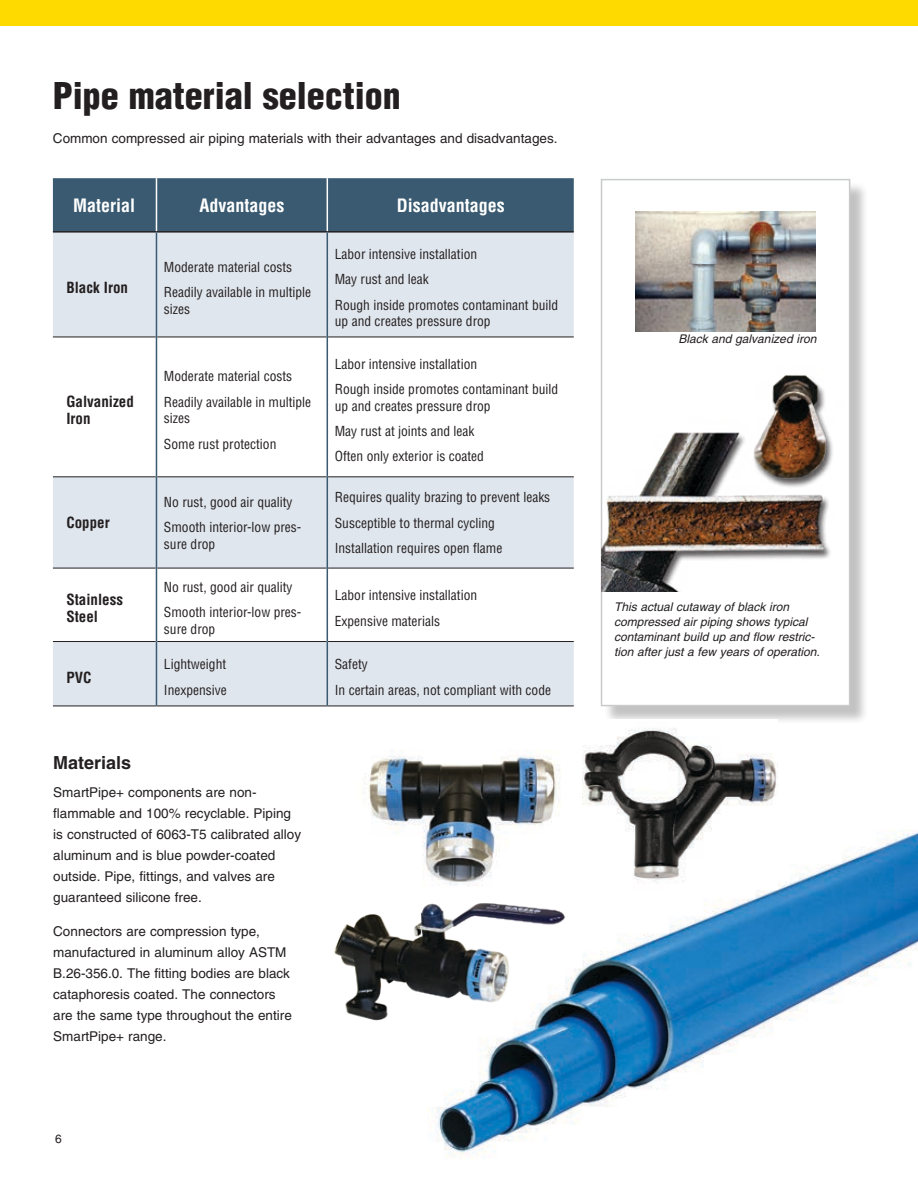
<style>
.page{position:relative;width:918px;height:1188px;background:#fff}
.page>*{position:absolute;margin:0;border:0;box-sizing:border-box;transform-origin:0 0}
.t1{font:900 condensed 36px "Helvetica";color:#231f20}
.t2{font:700 condensed 18px "Helvetica";color:#fff}
.t3{font:700 18px "Helvetica";color:#231f20}
.t4{font:700 condensed 15px/16.5px "Helvetica";color:#231f20}
.t5{font:condensed 13.5px/25.3px "Helvetica";color:#231f20}
.t6{font:13.5px/21px "Helvetica";color:#231f20}
.t7{font:italic 12px/15px "Helvetica";color:#231f20}
.t8{font:12px "Helvetica";color:#231f20}
</style>
<div class="page">
<div style="left:0;top:0;width:918px;height:26px;background:#ffda00"></div>
<img style="left:428px;top:830px;width:490px;height:326px">
<div style="left:53px;top:178px;width:521px;height:53px;background:#395a70"></div>
<div style="left:53px;top:233px;width:521px;height:473px;background:#e0e6ed"></div>
<svg style="left:53px;top:338px;width:521px;height:303px"></svg>
<hr style="left:53px;top:337px;width:103px;height:1px;background:#231f20">
<hr style="left:157px;top:337px;width:170px;height:1px;background:#231f20">
<hr style="left:328px;top:337px;width:246px;height:1px;background:#231f20">
<hr style="left:53px;top:476px;width:103px;height:1px;background:#231f20">
<hr style="left:157px;top:476px;width:170px;height:1px;background:#231f20">
<hr style="left:328px;top:476px;width:246px;height:1px;background:#231f20">
<hr style="left:53px;top:568px;width:103px;height:1px;background:#231f20">
<hr style="left:157px;top:568px;width:170px;height:1px;background:#231f20">
<hr style="left:328px;top:568px;width:246px;height:1px;background:#231f20">
<hr style="left:53px;top:641px;width:103px;height:1px;background:#231f20">
<hr style="left:157px;top:641px;width:170px;height:1px;background:#231f20">
<hr style="left:328px;top:641px;width:246px;height:1px;background:#231f20">
<hr style="left:53px;top:231px;width:103px;height:2px;background:#231f20">
<hr style="left:156px;top:231px;width:171px;height:2px;background:#231f20">
<hr style="left:327px;top:231px;width:247px;height:2px;background:#231f20">
<hr style="left:53px;top:706px;width:103px;height:1px;background:#231f20">
<hr style="left:156px;top:706px;width:171px;height:1px;background:#231f20">
<hr style="left:327px;top:706px;width:247px;height:1px;background:#231f20">
<hr style="left:156px;top:233px;width:1px;height:104px;background:#395a70">
<hr style="left:327px;top:233px;width:1px;height:104px;background:#395a70">
<hr style="left:156px;top:337px;width:1px;height:140px;background:#395a70">
<hr style="left:327px;top:337px;width:1px;height:140px;background:#395a70">
<hr style="left:156px;top:477px;width:1px;height:91px;background:#395a70">
<hr style="left:327px;top:477px;width:1px;height:91px;background:#395a70">
<hr style="left:156px;top:568px;width:1px;height:74px;background:#395a70">
<hr style="left:327px;top:568px;width:1px;height:74px;background:#395a70">
<hr style="left:156px;top:642px;width:1px;height:64px;background:#395a70">
<hr style="left:327px;top:642px;width:1px;height:64px;background:#395a70">
<hr style="left:156px;top:178px;width:1px;height:53px;background:#fff">
<hr style="left:327px;top:178px;width:1px;height:53px;background:#fff">
<div style="left:603px;top:181px;width:266px;height:544px;background:#231f20;opacity:.55"></div>
<div style="left:601px;top:179px;width:249px;height:527px;background:#fff;border:2px solid #949698"></div>
<img style="left:635px;top:212px;width:180px;height:120px">
<img style="left:602px;top:366px;width:248px;height:225px">
<img style="left:365px;top:755px;width:202px;height:136px">
<img style="left:582px;top:719px;width:196px;height:170px">
<img style="left:334px;top:891px;width:236px;height:139px">
<h1 class="t1" style="left:53px;top:73px;width:349px">Pipe material selection</h1>
<p class="t6" style="left:53px;top:128px;width:506px">Common compressed air piping materials with their advantages and disadvantages.</p>
<h2 class="t2" style="left:73px;top:194px;width:64px">Material</h2>
<h2 class="t2" style="left:199px;top:194px;width:86px">Advantages</h2>
<h2 class="t2" style="left:397px;top:194px;width:109px">Disadvantages</h2>
<p class="t4" style="left:66px;top:279px;width:63px">Black Iron</p>
<p class="t4" style="left:66px;top:394px;width:69px">Galvanized<br>Iron</p>
<p class="t4" style="left:66px;top:515px;width:45px">Copper</p>
<p class="t5" style="left:164px;top:254px;width:149px">Moderate material costs<br>Readily available in multiple</p>
<p class="t5" style="left:164px;top:296px;width:28px">sizes</p>
<p class="t5" style="left:164px;top:364px;width:149px">Moderate material costs<br>Readily available in multiple</p>
<p class="t5" style="left:164px;top:406px;width:114px">sizes<br>Some rust protection</p>
<p class="t5" style="left:164px;top:489px;width:139px">No rust, good air quality<br>Smooth interior-low pres-</p>
<p class="t5" style="left:164px;top:531px;width:53px">sure drop</p>
<p class="t4" style="left:66px;top:592px;width:58px">Stainless<br>Steel</p>
<p class="t5" style="left:164px;top:574px;width:139px">No rust, good air quality<br>Smooth interior-low pres-</p>
<p class="t5" style="left:164px;top:616px;width:53px">sure drop</p>
<p class="t5" style="left:335px;top:241px;width:225px">Labor intensive installation<br>May rust and leak<br>Rough inside promotes contaminant build</p>
<p class="t5" style="left:335px;top:309px;width:157px">up and creates pressure drop</p>
<p class="t5" style="left:335px;top:351px;width:225px">Labor intensive installation<br>Rough inside promotes contaminant build</p>
<p class="t5" style="left:335px;top:393px;width:157px">up and creates pressure drop<br>May rust at joints and leak<br>Often only exterior is coated</p>
<p class="t5" style="left:335px;top:485px;width:217px">Requires quality brazing to prevent leaks<br>Susceptible to thermal cycling<br>Installation requires open flame</p>
<p class="t5" style="left:335px;top:583px;width:144px">Labor intensive installation<br>Expensive materials</p>
<p class="t4" style="left:66px;top:669px;width:27px">PVC</p>
<p class="t5" style="left:164px;top:652px;width:64px">Lightweight<br>Inexpensive</p>
<p class="t5" style="left:335px;top:652px;width:218px">Safety<br>In certain areas, not compliant with code</p>
<h2 class="t3" style="left:53px;top:752px;width:80px">Materials</h2>
<p class="t6" style="left:53px;top:781px;width:249px">SmartPipe+ components are non&shy;flammable and 100% recyclable. Piping is constructed of 6063-T5 calibrated alloy aluminum and is blue powder-coated outside. Pipe, fittings, and valves are guaranteed silicone free.</p>
<p class="t6" style="left:53px;top:921px;width:240px">Connectors are compression type, manufactured in aluminum alloy ASTM B.26-356.0. The fitting bodies are black cataphoresis coated. The connectors are the same type throughout the entire SmartPipe+ range.</p>
<p class="t8" style="left:55px;top:1132px;width:8px">6</p>
<p class="t7" style="left:679px;top:331px;width:139px">Black and galvanized iron</p>
<p class="t7" style="left:614px;top:599px;width:207px">This actual cutaway of black iron compressed air piping shows typical contaminant build up and flow restric&shy;tion after just a few years of operation.</p>
</div>
